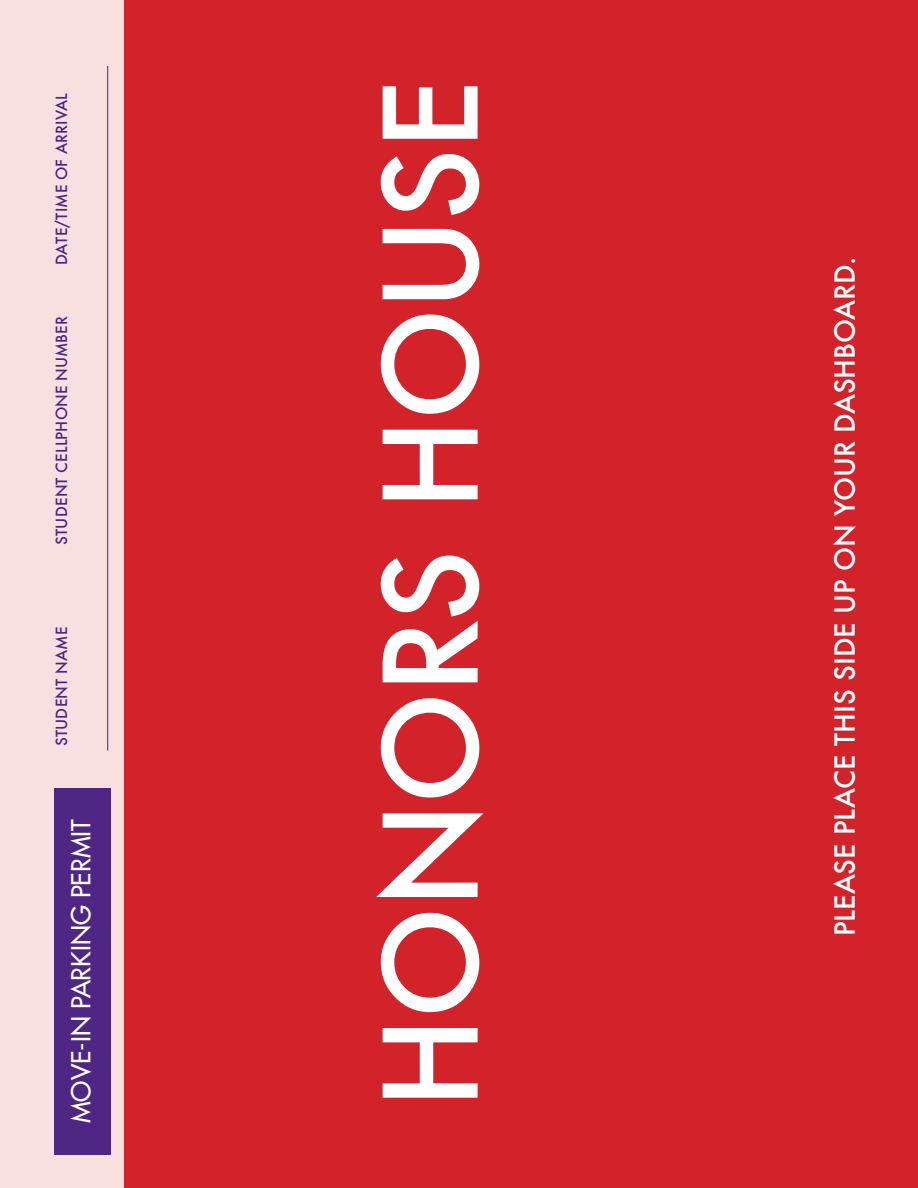
<style>
.page{position:relative;width:918px;height:1188px;background:#d2232a}
.page>*{position:absolute;margin:0;border:0;box-sizing:border-box;transform-origin:0 0}
.t1{font:500 126px "Futura";letter-spacing:-.02em;color:#fff}
.t2{font:500 27px "Futura";color:#fff}
.t3{font:500 25.5px "Futura Std";color:#fff}
.t4{font:500 15px "Futura";letter-spacing:.01em;color:#4f2683}
</style>
<div class="page">
<div style="left:0;top:0;width:123px;height:1188px;background:#f8dfe0"></div>
<hr style="left:107px;top:66px;width:1px;height:685px;background:#4f2683">
<div style="left:55px;top:788px;width:56px;height:366px;background:#4f2683"></div>
<p class="t4" style="left:51px;top:265px;width:174px;rotate:-90deg">DATE/TIME OF ARRIVAL</p>
<p class="t4" style="left:51px;top:545px;width:231px;rotate:-90deg">STUDENT CELLPHONE NUMBER</p>
<p class="t4" style="left:51px;top:746px;width:121px;rotate:-90deg">STUDENT NAME</p>
<h3 class="t3" style="left:65px;top:1123px;width:306px;rotate:-90deg">MOVE-IN PARKING PERMIT</h3>
<h1 class="t1" style="left:344px;top:1109px;width:1032px;rotate:-90deg">HONORS HOUSE</h1>
<h2 class="t2" style="left:826px;top:936px;width:681px;rotate:-90deg">PLEASE PLACE THIS SIDE UP ON YOUR DASHBOARD.</h2>
</div>
